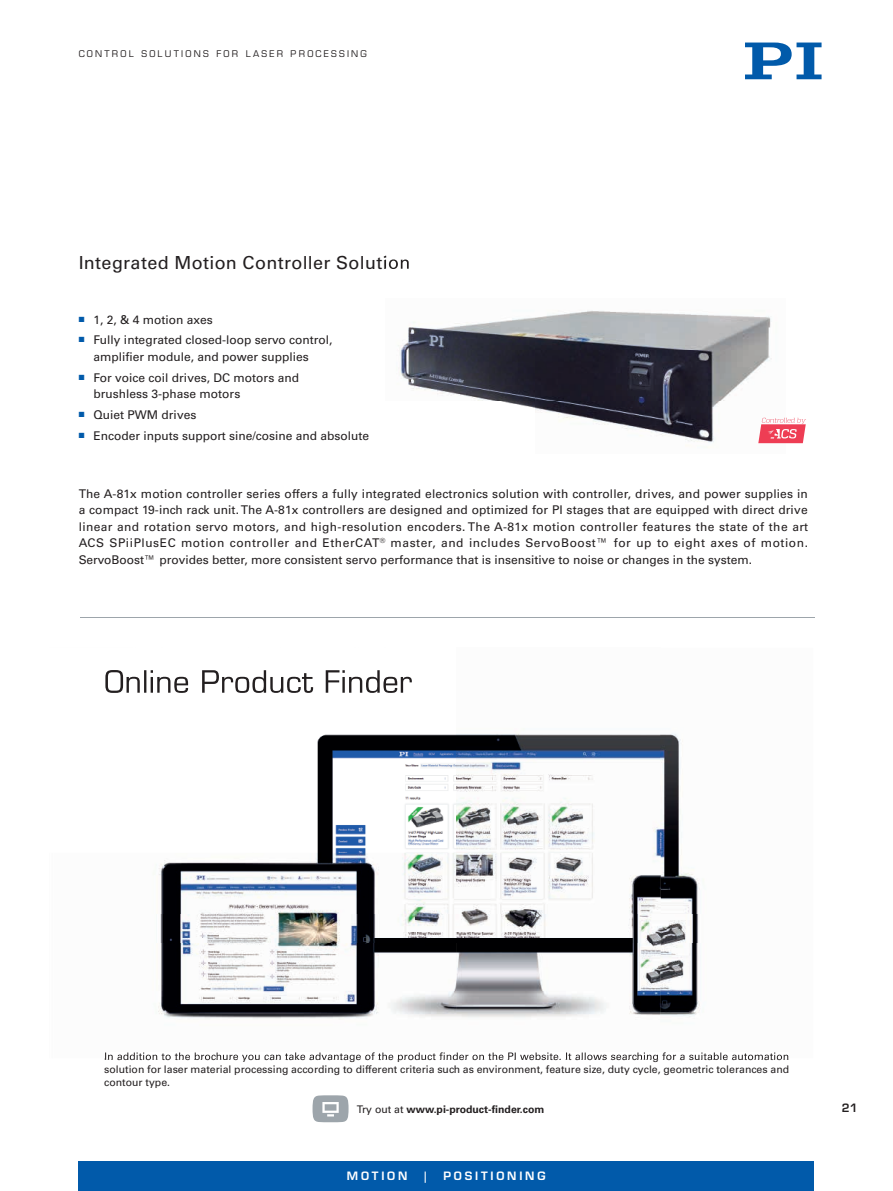
<style>
.page{position:relative;width:893px;height:1191px;background:#fff}
.page>*{position:absolute;margin:0;border:0;box-sizing:border-box;transform-origin:0 0}
.t1{font:18px "Univers LT";letter-spacing:.015em;color:#231f20}
.t2{font:12px/16.5px "Univers LT";color:#231f20}
.t3{font:600 11.25px "Eurostile LT";letter-spacing:.25em;color:#fff}
.t4{font:600 11.25px "Eurostile LT";color:#231f20}
.t5{font:10.5px/12.8px "Univers LT";color:#231f20;text-align:justify}
.t6{font:700 10.5px "Univers LT";color:#231f20}
.t7{font:9px "Eurostile LT";letter-spacing:.25em;color:#231f20}
.s1{color:#015aaa}
.s2{font-weight:400}
</style>
<div class="page">
<div style="left:79px;top:1161px;width:735px;height:30px;background:#015aaa"></div>
<svg style="left:745px;top:43px;width:76px;height:36px"></svg>
<svg style="left:313px;top:1095px;width:36px;height:27px"></svg>
<hr style="left:80px;top:617px;width:734px;height:1px;background:#9da5ab">
<img style="left:317px;top:734px;width:343px;height:119px">
<img style="left:660px;top:733px;width:40px;height:284px">
<img style="left:158px;top:860px;width:95px;height:158px">
<img style="left:253px;top:853px;width:408px;height:166px">
<img style="left:105px;top:670px;width:307px;height:23px">
<img style="left:105px;top:1052px;width:684px;height:6px">
<img style="left:158px;top:914px;width:542px;height:28px">
<img style="left:398px;top:310px;width:387px;height:134px">
<img style="left:385px;top:255px;width:24px;height:14px">
<svg style="left:758px;top:418px;width:48px;height:25px"></svg>
<p class="t7" style="left:79px;top:48px;width:290px">CONTROL SOLUTIONS FOR LASER PROCESSING</p>
<h1 class="t1" style="left:79px;top:252px;width:333px">Integrated Motion Controller Solution</h1>
<p class="t2" style="left:79px;top:311px;width:136px"><span class="s1">■</span> 1, 2, &amp; 4 motion axes</p>
<p class="t2" style="left:94px;top:332px;width:240px;text-indent:-15px"><span class="s1">■</span> Fully integrated closed-loop servo control, amplifier module, and power supplies</p>
<p class="t2" style="left:94px;top:369px;width:207px;text-indent:-15px"><sup>■</sup> For voice coil drives, DC motors and brushless 3-phase motors</p>
<p class="t2" style="left:79px;top:406px;width:119px"><sup>■</sup> Quiet PWM drives</p>
<p class="t2" style="left:79px;top:427px;width:292px"><sup>■</sup> Encoder inputs support sine/cosine and absolute</p>
<p class="t2" style="left:79px;top:485px;width:731px;text-align:justify">The A-81x motion controller series offers a fully integrated electronics solution with controller, drives, and power supplies in a compact 19-inch rack unit. The A-81x controllers are designed and optimized for PI stages that are equipped with direct drive linear and rotation servo motors, and high-resolution encoders. The A-81x motion controller features the state of the art ACS SPiiPlusEC motion controller and EtherCAT<sup>®</sup> master, and includes ServoBoost™ for up to eight axes of motion.<br>ServoBoost™ provides better, more consistent servo performance that is insensitive to noise or changes in the system.</p>
<p class="t5" style="left:104px;top:1050px;width:686px">In addition to the brochure you can take advantage of the product finder on the PI website. It allows searching for a suitable automation solution for laser material processing according to different criteria such as environment, feature size, duty cycle, geometric tolerances and contour type.</p>
<p class="t6" style="left:357px;top:1102px;width:189px"><span class="s2">Try out at</span> www.pi-product-finder.com</p>
<p class="t3" style="left:347px;top:1168px;width:62px">MOTION</p>
<p class="t3" style="left:424px;top:1168px;width:5px">|</p>
<p class="t3" style="left:443px;top:1168px;width:104px">POSITIONING</p>
<p class="t4" style="left:842px;top:1101px;width:17px">21</p>
</div>
